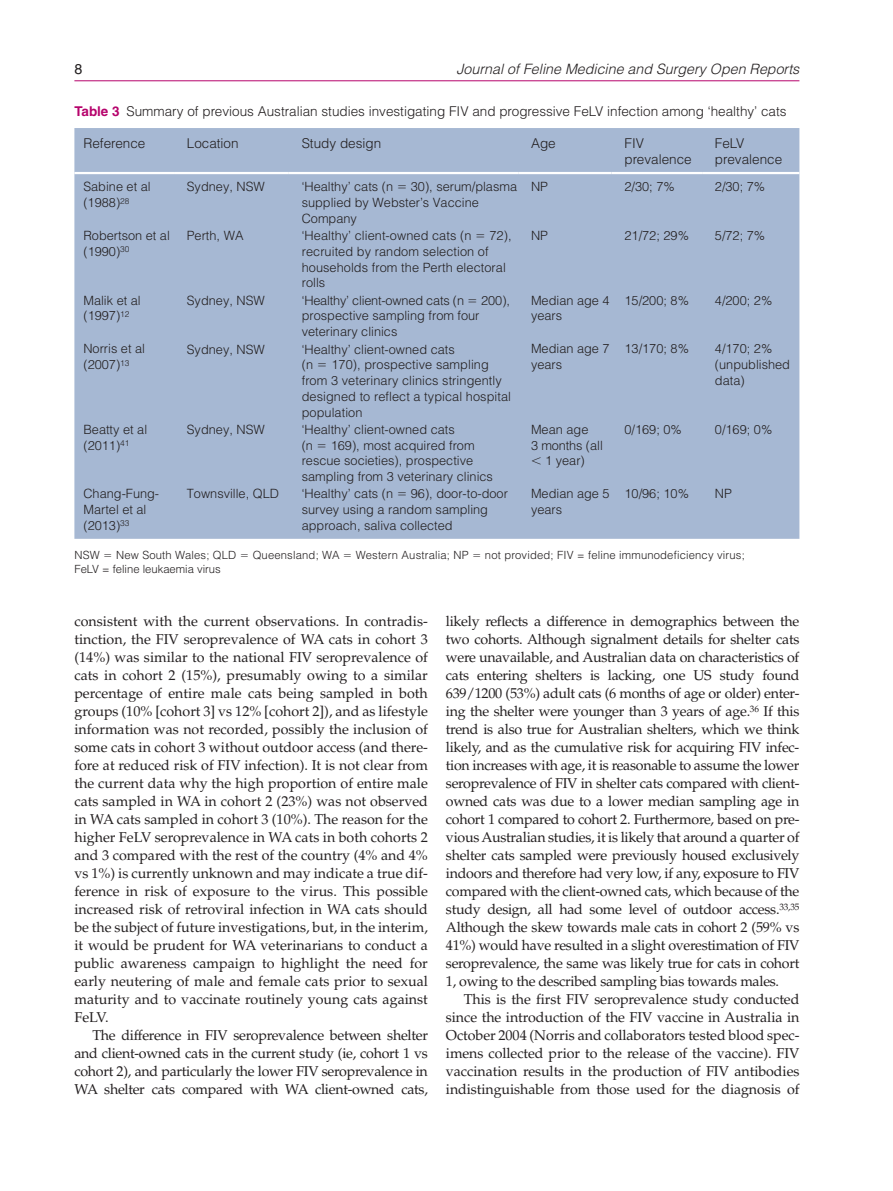
<style>
.page{position:relative;width:893px;height:1191px;background:#fff}
.page>*{position:absolute;margin:0;border:0;box-sizing:border-box;transform-origin:0 0}
.t1{font:14.25px/18px "Palatino LT Std";letter-spacing:-.02em;color:#231f20;text-align:justify}
.t2{font:italic 300 14.25px "Helvetica LT Std";color:#231f20}
.t3{font:14.25px "Helvetica LT Std";color:#231f20}
.t4{font:300 13.5px/15.8px "Helvetica LT Std";color:#231f20}
.t5{font:300 12.75px/15.8px "Helvetica LT Std";color:#231f20}
.t6{font:300 11.25px "Helvetica LT Std";letter-spacing:.015em;color:#231f20}
.s1{font-weight:700;color:#b6036c}
</style>
<div class="page">
<hr style="left:74px;top:80px;width:725px;height:1px;background:#b6036c">
<div style="left:74px;top:128px;width:725px;height:411px;background:#a6b8d3"></div>
<hr style="left:74px;top:172px;width:100px;height:2px;background:#fff">
<hr style="left:174px;top:172px;width:115px;height:2px;background:#fff">
<hr style="left:289px;top:172px;width:229px;height:2px;background:#fff">
<hr style="left:518px;top:172px;width:94px;height:2px;background:#fff">
<hr style="left:612px;top:172px;width:90px;height:2px;background:#fff">
<hr style="left:702px;top:172px;width:97px;height:2px;background:#fff">
<svg style="left:398px;top:186px;width:8px;height:3px"></svg>
<svg style="left:477px;top:235px;width:7px;height:2px"></svg>
<svg style="left:469px;top:299px;width:7px;height:3px"></svg>
<svg style="left:319px;top:364px;width:7px;height:2px"></svg>
<svg style="left:318px;top:444px;width:8px;height:3px"></svg>
<svg style="left:532px;top:457px;width:9px;height:8px"></svg>
<svg style="left:398px;top:493px;width:8px;height:2px"></svg>
<p class="t3" style="left:74px;top:61px;width:9px">8</p>
<p class="t2" style="left:456px;top:60px;width:344px">Journal of Feline Medicine and Surgery Open Reports</p>
<p class="t4" style="left:74px;top:103px;width:714px"><span class="s1">Table 3</span> Summary of previous Australian studies investigating FIV and progressive FeLV infection among ‘healthy’ cats</p>
<p class="t4" style="left:83px;top:135px;width:64px">Reference</p>
<p class="t4" style="left:187px;top:135px;width:53px">Location</p>
<p class="t4" style="left:302px;top:135px;width:81px">Study design</p>
<p class="t4" style="left:531px;top:135px;width:26px">Age</p>
<p class="t4" style="left:624px;top:135px;width:69px">FIV prevalence</p>
<p class="t4" style="left:715px;top:135px;width:69px">FeLV prevalence</p>
<p class="t5" style="left:83px;top:179px;width:69px">Sabine et al (1988)<sup>28</sup></p>
<p class="t5" style="left:187px;top:179px;width:79px">Sydney, NSW</p>
<p class="t5" style="left:302px;top:179px;width:93px">‘Healthy’ cats (n</p>
<p class="t5" style="left:302px;top:179px;width:217px;text-indent:109px">30), serum/plasma supplied by Webster’s Vaccine<br>Company</p>
<p class="t5" style="left:531px;top:179px;width:18px">NP</p>
<p class="t5" style="left:624px;top:179px;width:52px">2/30; 7%</p>
<p class="t5" style="left:715px;top:179px;width:52px">2/30; 7%</p>
<p class="t5" style="left:83px;top:228px;width:88px">Robertson et al (1990)<sup>30</sup></p>
<p class="t5" style="left:187px;top:228px;width:58px">Perth, WA</p>
<p class="t5" style="left:302px;top:228px;width:171px">‘Healthy’ client-owned cats (n</p>
<p class="t5" style="left:489px;top:228px;width:24px">72),</p>
<p class="t5" style="left:302px;top:243px;width:206px">recruited by random selection of households from the Perth electoral rolls</p>
<p class="t5" style="left:83px;top:292px;width:59px">Malik et al (1997)<sup>12</sup></p>
<p class="t5" style="left:187px;top:292px;width:79px">Sydney, NSW</p>
<p class="t5" style="left:302px;top:292px;width:164px">‘Healthy’ client-owned cats (n</p>
<p class="t5" style="left:481px;top:292px;width:31px">200),</p>
<p class="t5" style="left:302px;top:308px;width:179px">prospective sampling from four veterinary clinics</p>
<p class="t5" style="left:83px;top:341px;width:63px">Norris et al (2007)<sup>13</sup></p>
<p class="t5" style="left:187px;top:341px;width:79px">Sydney, NSW</p>
<p class="t5" style="left:302px;top:341px;width:155px">‘Healthy’ client-owned cats (n</p>
<p class="t5" style="left:302px;top:357px;width:211px;text-indent:30px">170), prospective sampling from 3 veterinary clinics stringently designed to reflect a typical hospital population</p>
<p class="t5" style="left:83px;top:421px;width:65px">Beatty et al (2011)<sup>41</sup></p>
<p class="t5" style="left:187px;top:421px;width:79px">Sydney, NSW</p>
<p class="t5" style="left:302px;top:421px;width:155px">‘Healthy’ client-owned cats (n</p>
<p class="t5" style="left:302px;top:437px;width:193px;text-indent:29px">169), most acquired from rescue societies), prospective sampling from 3 veterinary clinics</p>
<p class="t5" style="left:531px;top:228px;width:18px">NP</p>
<p class="t5" style="left:624px;top:228px;width:66px">21/72; 29%</p>
<p class="t5" style="left:715px;top:228px;width:52px">5/72; 7%</p>
<p class="t5" style="left:531px;top:292px;width:80px">Median age 4 years</p>
<p class="t5" style="left:624px;top:292px;width:66px">15/200; 8%</p>
<p class="t5" style="left:715px;top:292px;width:59px">4/200; 2%</p>
<p class="t5" style="left:531px;top:341px;width:80px">Median age 7 years</p>
<p class="t5" style="left:624px;top:341px;width:66px">13/170; 8%</p>
<p class="t5" style="left:715px;top:341px;width:77px">4/170; 2% (unpublished data)</p>
<p class="t5" style="left:531px;top:421px;width:59px">Mean age</p>
<p class="t5" style="left:531px;top:437px;width:73px">3 months (all</p>
<p class="t5" style="left:545px;top:453px;width:41px">1 year)</p>
<p class="t5" style="left:624px;top:421px;width:59px">0/169; 0%</p>
<p class="t5" style="left:715px;top:421px;width:59px">0/169; 0%</p>
<p class="t5" style="left:83px;top:486px;width:77px">Chang-Fung-<br>Martel et al (2013)<sup>33</sup></p>
<p class="t5" style="left:187px;top:486px;width:94px">Townsville, QLD</p>
<p class="t5" style="left:302px;top:486px;width:93px">‘Healthy’ cats (n</p>
<p class="t5" style="left:302px;top:486px;width:208px;text-indent:109px">96), door-to-door survey using a random sampling approach, saliva collected</p>
<p class="t5" style="left:531px;top:486px;width:80px">Median age 5 years</p>
<p class="t5" style="left:624px;top:486px;width:66px">10/96; 10%</p>
<p class="t5" style="left:715px;top:486px;width:18px">NP</p>
<p class="t6" style="left:74px;top:548px;width:27px">NSW</p>
<p class="t6" style="left:116px;top:548px;width:122px">New South Wales; QLD</p>
<p class="t6" style="left:253px;top:548px;width:88px">Queensland; WA</p>
<p class="t6" style="left:356px;top:548px;width:114px">Western Australia; NP</p>
<p class="t6" style="left:485px;top:548px;width:261px">not provided; FIV = feline immunodeficiency virus;</p>
<p class="t6" style="left:74px;top:562px;width:148px">FeLV = feline leukaemia virus</p>
<p class="t1" style="left:74px;top:612px;width:355px">consistent with the current observations. In contradis&shy;tinction, the FIV seroprevalence of WA cats in cohort 3 (14%) was similar to the national FIV seroprevalence of cats in cohort 2 (15%), presumably owing to a similar percentage of entire male cats being sampled in both groups (10% [cohort 3] vs 12% [cohort 2]), and as lifestyle information was not recorded, possibly the inclusion of some cats in cohort 3 without outdoor access (and there&shy;fore at reduced risk of FIV infection). It is not clear from the current data why the high proportion of entire male cats sampled in WA in cohort 2 (23%) was not observed in WA cats sampled in cohort 3 (10%). The reason for the higher FeLV seroprevalence in WA cats in both cohorts 2 and 3 compared with the rest of the country (4% and 4% vs 1%) is currently unknown and may indicate a true dif&shy;ference in risk of exposure to the virus. This possible increased risk of retroviral infection in WA cats should be the subject of future investigations, but, in the interim, it would be prudent for WA veterinarians to conduct a public awareness campaign to highlight the need for early neutering of male and female cats prior to sexual maturity and to vaccinate routinely young cats against FeLV.</p>
<p class="t1" style="left:74px;top:1026px;width:355px;text-indent:18px">The difference in FIV seroprevalence between shelter and client-owned cats in the current study (ie, cohort 1 vs cohort 2), and particularly the lower FIV seroprevalence in WA shelter cats compared with WA client-owned cats,</p>
<p class="t1" style="left:446px;top:612px;width:355px">likely reflects a difference in demographics between the two cohorts. Although signalment details for shelter cats were unavailable, and Australian data on characteristics of cats entering shelters is lacking, one US study found 639/1200 (53%) adult cats (6 months of age or older) enter&shy;ing the shelter were younger than 3 years of age.<sup>36</sup> If this trend is also true for Australian shelters, which we think likely, and as the cumulative risk for acquiring FIV infec&shy;tion increases with age, it is reasonable to assume the lower seroprevalence of FIV in shelter cats compared with client&shy;owned cats was due to a lower median sampling age in cohort 1 compared to cohort 2. Furthermore, based on pre&shy;vious Australian studies, it is likely that around a quarter of shelter cats sampled were previously housed exclusively indoors and therefore had very low, if any, exposure to FIV compared with the client-owned cats, which because of the study design, all had some level of outdoor access.<sup>33,35<br></sup>Although the skew towards male cats in cohort 2 (59% vs 41%) would have resulted in a slight overestimation of FIV seroprevalence, the same was likely true for cats in cohort 1, owing to the described sampling bias towards males.</p>
<p class="t1" style="left:446px;top:990px;width:355px;text-indent:18px">This is the first FIV seroprevalence study conducted since the introduction of the FIV vaccine in Australia in October 2004 (Norris and collaborators tested blood spec&shy;imens collected prior to the release of the vaccine). FIV vaccination results in the production of FIV antibodies indistinguishable from those used for the diagnosis of</p>
</div>
